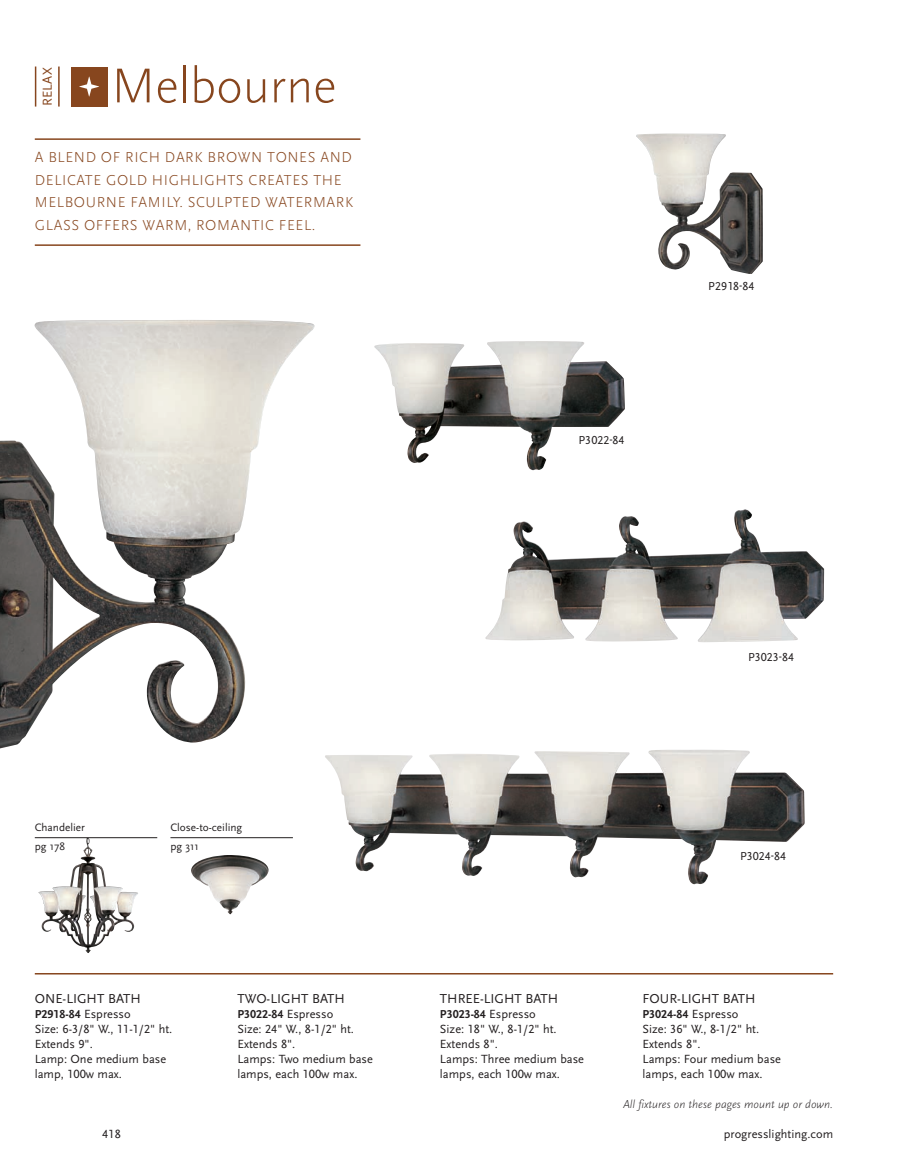
<style>
.page{position:relative;width:905px;height:1175px;background:#fff}
.page>*{position:absolute;margin:0;border:0;box-sizing:border-box;transform-origin:0 0}
.t1{font:300 51px "Scala Sans Pro";color:#87461e}
.t2{font:300 15px/22.5px "Scala Sans Pro";letter-spacing:.04em;color:#87461e}
.t3{font:13.5px "Scala Sans LF";color:#231f20}
.t4{font:13.5px "Scala Sans Pro";letter-spacing:.02em;color:#87461e}
.t5{font:12.3px/15px "Scala Sans LF";color:#231f20}
.t6{font:700 12px "Scala Sans Caps";color:#231f20}
.t7{font:12px "Scala Sans Pro";color:#231f20}
.t8{font:italic 300 11.7px "Scala Sans Pro";color:#231f20}
.t9{font:11.25px/18.8px "Scala Sans Pro";color:#231f20}
.s1{font-family:"Scala Sans LF";font-weight:400;font-size:12.3px}
</style>
<div class="page">
<img style="left:374px;top:341px;width:251px;height:130px">
<img style="left:636px;top:133px;width:127px;height:141px">
<img style="left:0;top:320px;width:315px;height:429px">
<img style="left:485px;top:510px;width:339px;height:132px">
<img style="left:325px;top:750px;width:369px;height:127px">
<hr style="left:35px;top:138px;width:325px;height:2px;background:#87461e">
<img style="left:191px;top:855px;width:77px;height:59px">
<img style="left:39px;top:838px;width:95px;height:114px">
<hr style="left:35px;top:972px;width:798px;height:2px;background:#87461e">
<hr style="left:35px;top:244px;width:325px;height:2px;background:#87461e">
<hr style="left:170px;top:837px;width:123px;height:1px;background:#231f20">
<hr style="left:35px;top:837px;width:122px;height:1px;background:#231f20">
<hr style="left:58px;top:66px;width:2px;height:40px;background:#87461e">
<hr style="left:35px;top:66px;width:1px;height:40px;background:#87461e">
<div style="left:71px;top:67px;width:36px;height:39px;background:#87461e"></div>
<svg style="left:79px;top:77px;width:20px;height:19px"></svg>
<p class="t4" style="left:40px;top:106px;width:40px;rotate:-90deg">RELAX</p>
<h1 class="t1" style="left:111px;top:57px;width:227px">MELBOURNE</h1>
<p class="t2" style="left:35px;top:146px;width:320px">A BLEND OF RICH DARK BROWN TONES AND DELICATE GOLD HIGHLIGHTS CREATES THE MELBOURNE FAMILY. SCULPTED WATERMARK GLASS OFFERS WARM, ROMANTIC FEEL.</p>
<p class="t7" style="left:578px;top:433px;width:48px">P3022-84</p>
<p class="t7" style="left:708px;top:279px;width:48px">P2918-84</p>
<p class="t9" style="left:35px;top:817px;width:52px">Chandelier pg 178</p>
<p class="t9" style="left:170px;top:817px;width:73px">Close-to-ceiling pg 311</p>
<p class="t3" style="left:35px;top:991px;width:107px">One-Light Bath</p>
<p class="t6" style="left:35px;top:1007px;width:97px">P2918-84 <span class="s1">espresso</span></p>
<p class="t5" style="left:35px;top:1021px;width:139px">Size: 6-3/8" W., 11-1/2" ht. extends 9".<br>Lamp: One medium base lamp, 100w max.</p>
<p class="t3" style="left:237px;top:991px;width:109px">tWO-Light Bath</p>
<p class="t6" style="left:237px;top:1007px;width:97px">P3022-84 <span class="s1">espresso</span></p>
<p class="t5" style="left:237px;top:1021px;width:137px">Size: 24" W., 8-1/2" ht. extends 8".<br>Lamps: two medium base lamps, each 100w max.</p>
<p class="t7" style="left:748px;top:649px;width:48px">P3023-84</p>
<p class="t7" style="left:740px;top:849px;width:48px">P3024-84</p>
<p class="t3" style="left:440px;top:991px;width:120px">three-Light Bath</p>
<p class="t6" style="left:440px;top:1007px;width:97px">P3023-84 <span class="s1">espresso</span></p>
<p class="t5" style="left:440px;top:1021px;width:146px">Size: 18" W., 8-1/2" ht. extends 8".<br>Lamps: three medium base lamps, each 100w max.</p>
<p class="t3" style="left:642px;top:991px;width:114px">fOur-Light Bath</p>
<p class="t6" style="left:642px;top:1007px;width:97px">P3024-84 <span class="s1">espresso</span></p>
<p class="t5" style="left:642px;top:1021px;width:140px">Size: 36" W., 8-1/2" ht. extends 8".<br>Lamps: four medium base lamps, each 100w max.</p>
<p class="t8" style="left:623px;top:1097px;width:211px">All fixtures on these pages mount up or down.</p>
<p class="t5" style="left:102px;top:1126px;width:20px">418</p>
<p class="t5" style="left:723px;top:1126px;width:111px">progresslighting.com</p>
</div>
